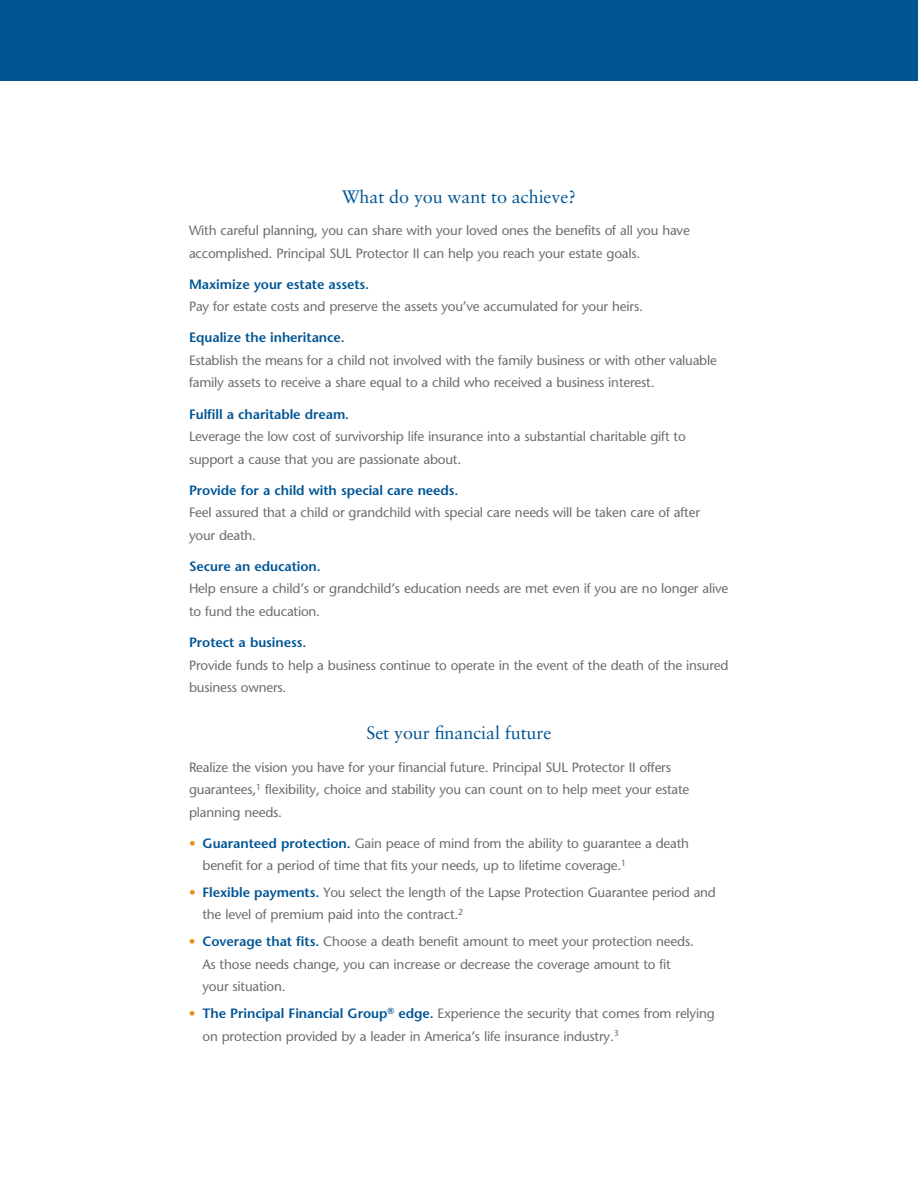
<style>
.page{position:relative;width:918px;height:1188px;background:#fff}
.page>*{position:absolute;margin:0;border:0;box-sizing:border-box;transform-origin:0 0}
.t1{font:18px "Sabon";letter-spacing:-.005em;color:#005595}
.t2{font:13.5px/22.5px "Stone Sans";letter-spacing:-.015em;color:#6c6d70}
.t3{font:600 13.5px "Stone Sans";letter-spacing:-.005em;color:#005595}
.s1{font-weight:600;color:#e58e19}
.s2{font-weight:600;color:#005595}
</style>
<div class="page">
<div style="left:0;top:0;width:918px;height:81px;background:#005595"></div>
<h1 class="t1" style="left:342px;top:186px;width:236px">What do you want to achieve?</h1>
<p class="t2" style="left:189px;top:219px;width:502px">With careful planning, you can share with your loved ones the benefits of all you have accomplished. Principal SUL Protector II can help you reach your estate goals.</p>
<p class="t3" style="left:189px;top:276px;width:182px">Maximize your estate assets.</p>
<p class="t2" style="left:189px;top:295px;width:455px">Pay for estate costs and preserve the assets you’ve accumulated for your heirs.</p>
<p class="t3" style="left:189px;top:330px;width:157px">Equalize the inheritance.</p>
<p class="t2" style="left:189px;top:349px;width:529px">Establish the means for a child not involved with the family business or with other valuable family assets to receive a share equal to a child who received a business interest.</p>
<p class="t3" style="left:189px;top:406px;width:162px">Fulfill a charitable dream.</p>
<p class="t2" style="left:189px;top:425px;width:498px">Leverage the low cost of survivorship life insurance into a substantial charitable gift to support a cause that you are passionate about.</p>
<p class="t3" style="left:189px;top:482px;width:271px">Provide for a child with special care needs.</p>
<p class="t2" style="left:189px;top:501px;width:513px">Feel assured that a child or grandchild with special care needs will be taken care of after your death.</p>
<p class="t3" style="left:189px;top:558px;width:133px">Secure an education.</p>
<p class="t2" style="left:189px;top:577px;width:541px">Help ensure a child’s or grandchild’s education needs are met even if you are no longer alive to fund the education.</p>
<p class="t3" style="left:189px;top:634px;width:119px">Protect a business.</p>
<p class="t2" style="left:189px;top:654px;width:541px">Provide funds to help a business continue to operate in the event of the death of the insured business owners.</p>
<h1 class="t1" style="left:367px;top:722px;width:186px">Set your financial future</h1>
<p class="t2" style="left:189px;top:756px;width:502px">Realize the vision you have for your financial future. Principal SUL Protector II offers guarantees,<sup>1</sup> flexibility, choice and stability you can count on to help meet your estate planning needs.</p>
<p class="t2" style="left:203px;top:832px;width:488px;text-indent:-13px"><span class="s1">•</span> <span class="s2">Guaranteed protection.</span> Gain peace of mind from the ability to guarantee a death benefit for a period of time that fits your needs, up to lifetime coverage.<sup>1</sup></p>
<p class="t2" style="left:202px;top:881px;width:515px;text-indent:-14px"><span class="s1">•</span> <span class="s2">Flexible payments.</span> You select the length of the Lapse Protection Guarantee period and the level of premium paid into the contract.<sup>2</sup></p>
<p class="t2" style="left:202px;top:930px;width:493px;text-indent:-14px"><span class="s1">•</span> <span class="s2">Coverage that fits.</span> Choose a death benefit amount to meet your protection needs.<br>As those needs change, you can increase or decrease the coverage amount to fit your situation.</p>
<p class="t2" style="left:202px;top:1002px;width:514px;text-indent:-14px"><span class="s1">•</span> <span class="s2">The Principal Financial Group</span><sup>®</sup> <span class="s2">edge.</span> Experience the security that comes from relying on protection provided by a leader in America’s life insurance industry.<sup>3</sup></p>
</div>
